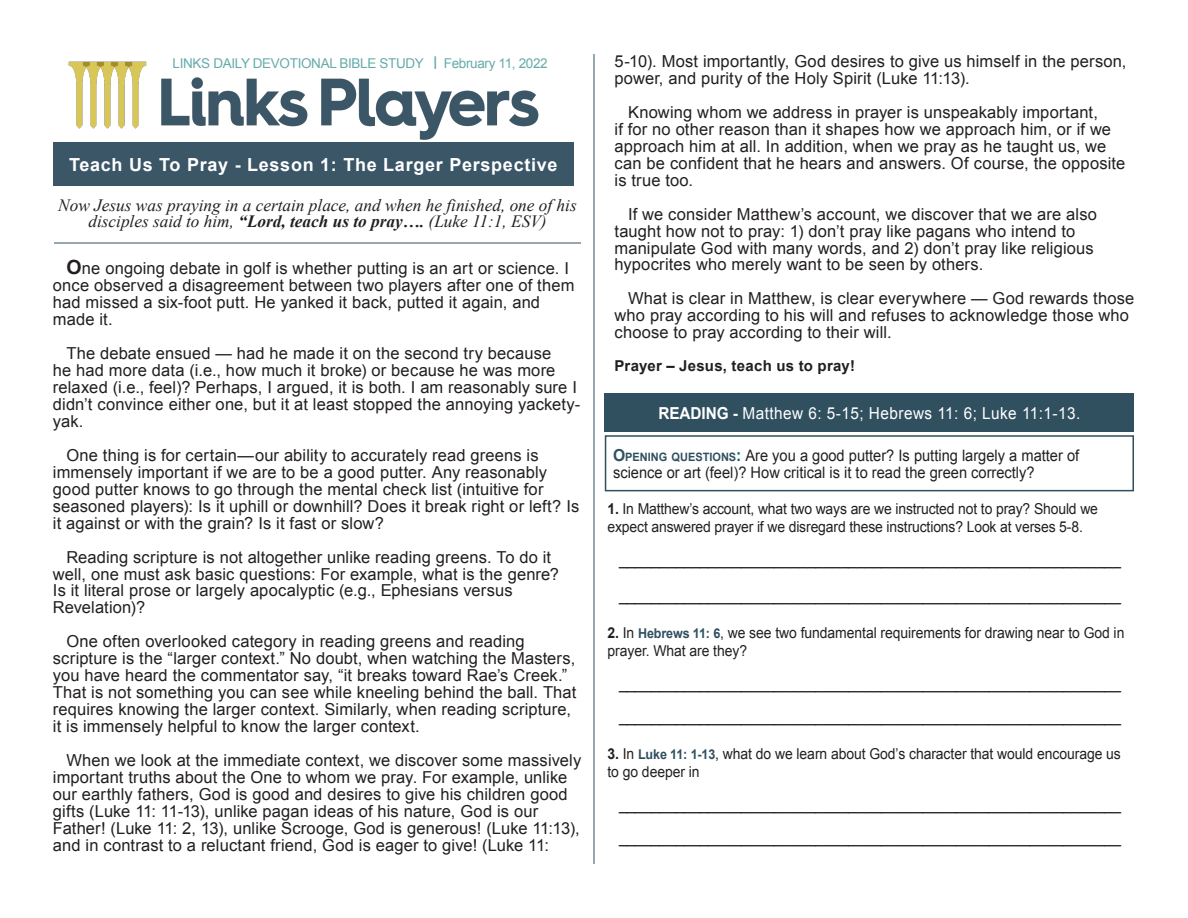
<style>
.page{position:relative;width:1188px;height:918px;background:#fff}
.page>*{position:absolute;margin:0;border:0;box-sizing:border-box;transform-origin:0 0}
.t1{font:700 18px "Arial";letter-spacing:.04em;color:#fff}
.t2{font:italic 17.25px/16.5px "Times New Roman";color:#231f20;text-align:center}
.t3{font:16.5px/17px "Arial";letter-spacing:.01em;color:#231f20}
.t4{font:16.5px "Arial";letter-spacing:.01em;color:#231f20;scale:.9 1}
.t5{font:16.5px "Arial";letter-spacing:.03em;color:#fff;scale:.93 1}
.t6{font:15.75px/16.5px "Arial";color:#231f20;scale:.93 1}
.t7{font:15px/18px "Arial";letter-spacing:-.005em;color:#231f20;scale:.93 1}
.t8{font:700 15px "Arial";letter-spacing:.02em;color:#231f20}
.t9{font:13.5px "Arial";letter-spacing:-.025em;color:#66abaa}
.s1{font-weight:700}
.s2{font-weight:700;font-size:19.5px}
.s3{font-weight:700;font-size:16.5px;color:#305060}
.s4{font-weight:700;font-size:11.55px;color:#305060}
.s5{font-weight:700;font-size:16.5px;color:#016f66}
.s6{font-weight:700;font-size:13.5px;color:#305060}
</style>
<div class="page">
<img style="left:68px;top:61px;width:471px;height:79px">
<div style="left:605px;top:435px;width:529px;height:56px;border:2px solid #305060"></div>
<div style="left:605px;top:393px;width:529px;height:39px;background:#305060"></div>
<div style="left:53px;top:143px;width:521px;height:43px;background:#3a5667"></div>
<hr style="left:54px;top:243px;width:527px;height:1px;background:#305060">
<hr style="left:594px;top:54px;width:1px;height:810px;background:#305060">
<p class="t9" style="left:173px;top:54px;width:377px">LINKS DAILY DEVOTIONAL BIBLE STUDY <span class="s1">|</span> February 11, 2022</p>
<p class="t1" style="left:69px;top:152px;width:490px">Teach Us To Pray - Lesson 1: The Larger Perspective</p>
<p class="t2" style="left:58px;top:196px;width:520px">Now Jesus was praying in a certain place, and when he finished, one of his disciples said to him, <span class="s1">“Lord, teach us to pray….</span> (Luke 11:1, ESV)</p>
<p class="t3" style="left:53px;top:260px;width:523px;text-indent:14px"><span class="s2">O</span>ne ongoing debate in golf is whether putting is an art or science. I once observed a disagreement between two players after one of them had missed a six-foot putt. He yanked it back, putted it again, and made it.</p>
<p class="t3" style="left:53px;top:345px;width:529px;text-indent:14px">The debate ensued — had he made it on the second try because<br>he had more data (i.e., how much it broke) or because he was more relaxed (i.e., feel)? Perhaps, I argued, it is both. I am reasonably sure I didn’t convince either one, but it at least stopped the annoying yackety&shy;yak.</p>
<p class="t3" style="left:53px;top:447px;width:528px;text-indent:14px">One thing is for certain—our ability to accurately read greens is immensely important if we are to be a good putter. Any reasonably good putter knows to go through the mental check list (intuitive for seasoned players): Is it uphill or downhill? Does it break right or left? Is it against or with the grain? Is it fast or slow?</p>
<p class="t3" style="left:53px;top:549px;width:507px;text-indent:14px">Reading scripture is not altogether unlike reading greens. To do it well, one must ask basic questions: For example, what is the genre?<br>Is it literal prose or largely apocalyptic (e.g., Ephesians versus Revelation)?</p>
<p class="t3" style="left:53px;top:633px;width:525px;text-indent:14px">One often overlooked category in reading greens and reading scripture is the “larger context.” No doubt, when watching the Masters, you have heard the commentator say, “it breaks toward Rae’s Creek.” That is not something you can see while kneeling behind the ball. That requires knowing the larger context. Similarly, when reading scripture, it is immensely helpful to know the larger context.</p>
<p class="t3" style="left:53px;top:752px;width:530px;text-indent:14px">When we look at the immediate context, we discover some massively important truths about the One to whom we pray. For example, unlike our earthly fathers, God is good and desires to give his children good gifts (Luke 11: 11-13), unlike pagan ideas of his nature, God is our Father! (Luke 11: 2, 13), unlike Scrooge, God is generous! (Luke 11:13), and in contrast to a reluctant friend, God is eager to give! (Luke 11:</p>
<p class="t3" style="left:615px;top:53px;width:514px">5-10). Most importantly, God desires to give us himself in the person, power, and purity of the Holy Spirit (Luke 11:13).</p>
<p class="t3" style="left:615px;top:104px;width:512px;text-indent:14px">Knowing whom we address in prayer is unspeakably important,<br>if for no other reason than it shapes how we approach him, or if we approach him at all. In addition, when we pray as he taught us, we can be confident that he hears and answers. Of course, the opposite is true too.</p>
<p class="t3" style="left:615px;top:206px;width:484px;text-indent:14px">If we consider Matthew’s account, we discover that we are also taught how not to pray: 1) don’t pray like pagans who intend to manipulate God with many words, and 2) don’t pray like religious hypocrites who merely want to be seen by others.</p>
<p class="t3" style="left:615px;top:290px;width:521px;text-indent:14px">What is clear in Matthew, is clear everywhere — God rewards those who pray according to his will and refuses to acknowledge those who choose to pray according to their will.</p>
<p class="t8" style="left:615px;top:356px;width:242px">Prayer – Jesus, teach us to pray!</p>
<p class="t5" style="left:658px;top:402px;width:455px"><span class="s1">READING -</span> Matthew 6: 5-15; Hebrews 11: 6; Luke 11:1-13.</p>
<p class="t6" style="left:613px;top:447px;width:503px"><span class="s3">O</span><span class="s4">PENING QUESTIONS</span><span class="s5">:</span> Are you a good putter? Is putting largely a matter of science or art (feel)? How critical is it to read the green correctly?</p>
<p class="t7" style="left:608px;top:500px;width:529px"><span class="s1">1.</span> In Matthew’s account, what two ways are we instructed not to pray? Should we expect answered prayer if we disregard these instructions? Look at verses 5-8.</p>
<p class="t4" style="left:619px;top:549px;width:559px">_____________________________________________________________</p>
<p class="t4" style="left:619px;top:585px;width:559px">_____________________________________________________________</p>
<p class="t7" style="left:608px;top:624px;width:557px"><span class="s1">2.</span> In <span class="s6">Hebrews 11: 6</span>, we see two fundamental requirements for drawing near to God in prayer. What are they?</p>
<p class="t4" style="left:619px;top:672px;width:559px">_____________________________________________________________</p>
<p class="t4" style="left:619px;top:705px;width:559px">_____________________________________________________________</p>
<p class="t7" style="left:608px;top:745px;width:554px"><span class="s1">3.</span> In <span class="s6">Luke 11: 1-13</span>, what do we learn about God’s character that would encourage us to go deeper in</p>
<p class="t4" style="left:619px;top:793px;width:559px">_____________________________________________________________</p>
<p class="t4" style="left:619px;top:826px;width:559px">_____________________________________________________________</p>
</div>
